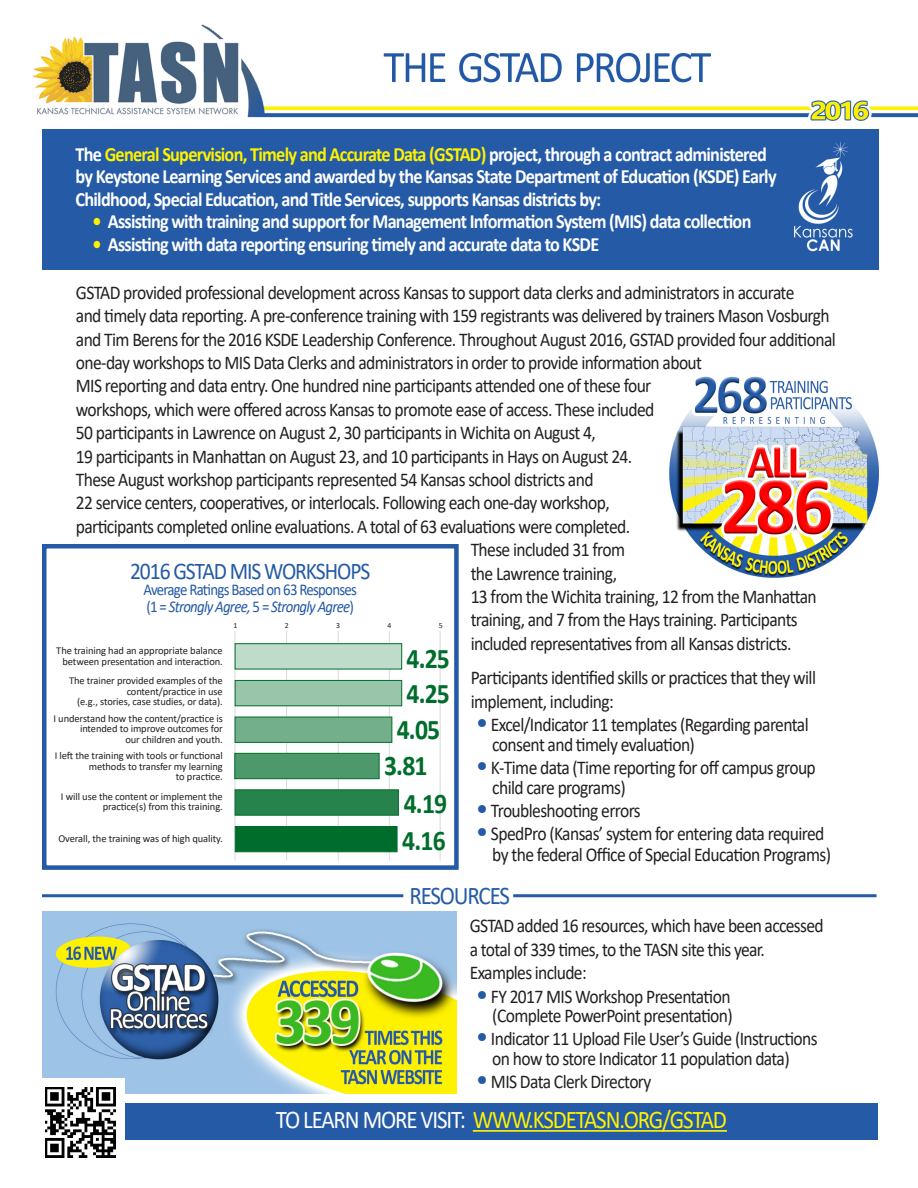
<style>
.page{position:relative;width:918px;height:1188px;background:#fff}
.page>*{position:absolute;margin:0;border:0;box-sizing:border-box;transform-origin:0 0}
.t1{font:700 28.5px "Calibri";letter-spacing:-.03em;color:#006d2c;scale:.9 1}
.t2{font:25.5px "Calibri";letter-spacing:-.05em;color:#fff200;scale:.9 1}
.t3{font:25.5px "Calibri";letter-spacing:-.05em;color:#245aa6;scale:.9 1}
.t4{font:24px "Calibri";letter-spacing:-.05em;color:#245aa6;scale:.9 1}
.t5{font:700 20.25px/22.5px "Calibri";letter-spacing:-.04em;color:#fff;scale:.9 1}
.t6{font:19.5px/19.5px "Calibri";letter-spacing:-.035em;color:#231f20;scale:.9 1}
.t7{font:16.5px/16.5px "Calibri";letter-spacing:-.05em;color:#245aa6;scale:.9 1}
.t8{font:10.5px/10.5px "Calibri";letter-spacing:-.01em;color:#231f20;text-align:right}
.t9{font:7.8px "Calibri";color:#231f20}
.s1{color:#fff200}
.s2{font-size:25.5px;color:#245aa6}
.s3{font-style:italic}
.s4{color:#fff}
</style>
<div class="page">
<hr style="left:42px;top:894px;width:835px;height:3px;background:#245aa6">
<div style="left:403px;top:883px;width:110px;height:28px;background:#fff"></div>
<img style="left:42px;top:912px;width:414px;height:181px">
<img style="left:669px;top:376px;width:210px;height:202px">
<img style="left:32px;top:24px;width:886px;height:115px">
<div style="left:125px;top:1103px;width:753px;height:36px;background:#245aa6"></div>
<div style="left:42px;top:129px;width:836px;height:141px;background:#245aa6"></div>
<img style="left:794px;top:141px;width:59px;height:111px">
<hr style="left:473px;top:1130px;width:254px;height:2px;background:#fff200">
<div style="left:42px;top:544px;width:417px;height:326px;background:#fff;border:4px solid #245aa6"></div>
<hr style="left:235px;top:631px;width:1px;height:230px;background:#d9d9d9">
<hr style="left:286px;top:631px;width:1px;height:230px;background:#d9d9d9">
<hr style="left:338px;top:631px;width:1px;height:230px;background:#d9d9d9">
<hr style="left:389px;top:631px;width:1px;height:230px;background:#d9d9d9">
<hr style="left:440px;top:631px;width:1px;height:230px;background:#d9d9d9">
<div style="left:235px;top:643px;width:167px;height:26px;background:#bfdbca;border:1px solid #006d2c"></div>
<div style="left:235px;top:680px;width:167px;height:26px;background:#99c5ab;border:1px solid #006d2c"></div>
<div style="left:234px;top:753px;width:146px;height:26px;background:#4d996b;border:1px solid #006d2c"></div>
<div style="left:235px;top:717px;width:157px;height:26px;background:#73af8b;border:1px solid #006d2c"></div>
<div style="left:235px;top:789px;width:164px;height:27px;background:#26834c;border:1px solid #006d2c"></div>
<div style="left:235px;top:826px;width:162px;height:26px;background:#006d2c;border:1px solid #006d2c"></div>
<div style="left:40px;top:1078px;width:85px;height:85px;background:#fff"></div>
<img style="left:45px;top:1088px;width:70px;height:69px">
<p class="t5" style="left:76px;top:142px;width:780px">The <span class="s1">General Supervision, Timely and Accurate Data (GSTAD)</span> project, through a contract administered by Keystone Learning Services and awarded by the Kansas State Department of Education (KSDE) Early<br>Childhood, Special Education, and Title Services, supports Kansas districts by:</p>
<p class="t5" style="left:93px;top:210px;width:734px"><span class="s1">•</span> Assisting with training and support for Management Information System (MIS) data collection</p>
<p class="t5" style="left:93px;top:232px;width:564px"><span class="s1">•</span> Assisting with data reporting ensuring timely and accurate data to KSDE</p>
<p class="t6" style="left:76px;top:282px;width:800px">GSTAD provided professional development across Kansas to support data clerks and administrators in accurate</p>
<p class="t6" style="left:76px;top:306px;width:839px">and timely data reporting. A pre-conference training with 159 registrants was delivered by trainers Mason Vosburgh</p>
<p class="t6" style="left:76px;top:329px;width:846px">and Tim Berens for the 2016 KSDE Leadership Conference. Throughout August 2016, GSTAD provided four additional</p>
<p class="t6" style="left:76px;top:352px;width:697px">one-day workshops to MIS Data Clerks and administrators in order to provide information about</p>
<p class="t6" style="left:76px;top:376px;width:641px">MIS reporting and data entry. One hundred nine participants attended one of these four</p>
<p class="t6" style="left:76px;top:399px;width:644px">workshops, which were offered across Kansas to promote ease of access. These included</p>
<p class="t6" style="left:76px;top:423px;width:579px">50 participants in Lawrence on August 2, 30 participants in Wichita on August 4,</p>
<p class="t6" style="left:76px;top:446px;width:620px">19 participants in Manhattan on August 23, and 10 participants in Hays on August 24.</p>
<p class="t6" style="left:76px;top:469px;width:577px">These August workshop participants represented 54 Kansas school districts and</p>
<p class="t6" style="left:76px;top:493px;width:595px">22 service centers, cooperatives, or interlocals. Following each one-day workshop,</p>
<p class="t6" style="left:76px;top:516px;width:617px">participants completed online evaluations. A total of 63 evaluations were completed.</p>
<p class="t6" style="left:471px;top:540px;width:173px">These included 31 from</p>
<p class="t6" style="left:471px;top:563px;width:164px">the Lawrence training,</p>
<p class="t6" style="left:471px;top:586px;width:386px">13 from the Wichita training, 12 from the Manhattan</p>
<p class="t6" style="left:471px;top:610px;width:365px">training, and 7 from the Hays training. Participants</p>
<p class="t6" style="left:471px;top:633px;width:358px">included representatives from all Kansas districts.</p>
<p class="t6" style="left:471px;top:666px;width:385px;line-height:23.4px">Participants identified skills or practices that they will implement, including:</p>
<p class="t6" style="left:492px;top:714px;width:353px;text-indent:-16px"><span class="s2">•</span> Excel/Indicator 11 templates (Regarding parental consent and timely evaluation)</p>
<p class="t6" style="left:492px;top:757px;width:361px;text-indent:-16px"><span class="s2">•</span> K-Time data (Time reporting for off campus group child care programs)</p>
<p class="t6" style="left:476px;top:800px;width:185px"><span class="s2">•</span> Troubleshooting errors</p>
<p class="t6" style="left:492px;top:823px;width:378px;line-height:21px;text-indent:-16px"><span class="s2">•</span> SpedPro (Kansas’ system for entering data required by the federal Office of Special Education Programs)</p>
<p class="t4" style="left:130px;top:554px;width:268px">2016 GSTAD MIS WORKSHOPS</p>
<p class="t7" style="left:143px;top:581px;width:239px">Average Ratings Based on 63 Responses (1 = <span class="s3">Strongly Agree,</span> 5 = <span class="s3">Strongly Agree</span>)</p>
<p class="t8" style="left:56px;top:645px;width:168px;text-align:center">The training had an appropriate balance between presentation and interaction.</p>
<p class="t8" style="left:69px;top:675px;width:155px">The trainer provided examples of the content/practice in use<br>(e.g., stories, case studies, or data).</p>
<p class="t8" style="left:53px;top:713px;width:171px">I understand how the content/practice is intended to improve outcomes for<br>our children and youth.</p>
<p class="t8" style="left:55px;top:750px;width:170px">I left the training with tools or functional methods to transfer my learning<br>to practice.</p>
<p class="t8" style="left:61px;top:791px;width:163px">I will use the content or implement the practice(s) from this training.</p>
<p class="t8" style="left:58px;top:833px;width:166px">Overall, the training was of high quality.</p>
<p class="t9" style="left:233px;top:620px;width:5px">1</p>
<p class="t9" style="left:285px;top:620px;width:5px">2</p>
<p class="t9" style="left:336px;top:620px;width:5px">3</p>
<p class="t9" style="left:388px;top:620px;width:5px">4</p>
<p class="t9" style="left:439px;top:620px;width:5px">5</p>
<p class="t1" style="left:406px;top:638px;width:50px">4.25</p>
<p class="t1" style="left:406px;top:674px;width:50px">4.25</p>
<p class="t1" style="left:397px;top:709px;width:50px">4.05</p>
<p class="t1" style="left:384px;top:745px;width:50px">3.81</p>
<p class="t1" style="left:404px;top:783px;width:50px">4.19</p>
<p class="t1" style="left:402px;top:821px;width:50px">4.16</p>
<p class="t3" style="left:409px;top:877px;width:113px">RESOURCES</p>
<p class="t6" style="left:470px;top:914px;width:395px;line-height:23.4px">GSTAD added 16 resources, which have been accessed a total of 339 times, to the TASN site this year.<br>Examples include:</p>
<p class="t6" style="left:476px;top:986px;width:287px;text-align:right"><span class="s2">•</span> FY 2017 MIS Workshop Presentation (Complete PowerPoint presentation)</p>
<p class="t6" style="left:476px;top:1029px;width:381px;text-align:center"><span class="s2">•</span> Indicator 11 Upload File User’s Guide (Instructions on how to store Indicator 11 population data)</p>
<p class="t6" style="left:476px;top:1072px;width:197px"><span class="s2">•</span> MIS Data Clerk Directory</p>
<p class="t2" style="left:276px;top:1102px;width:503px"><span class="s4">TO LEARN MORE VISIT:</span> WWW.KSDETASN.ORG/GSTAD</p>
</div>
